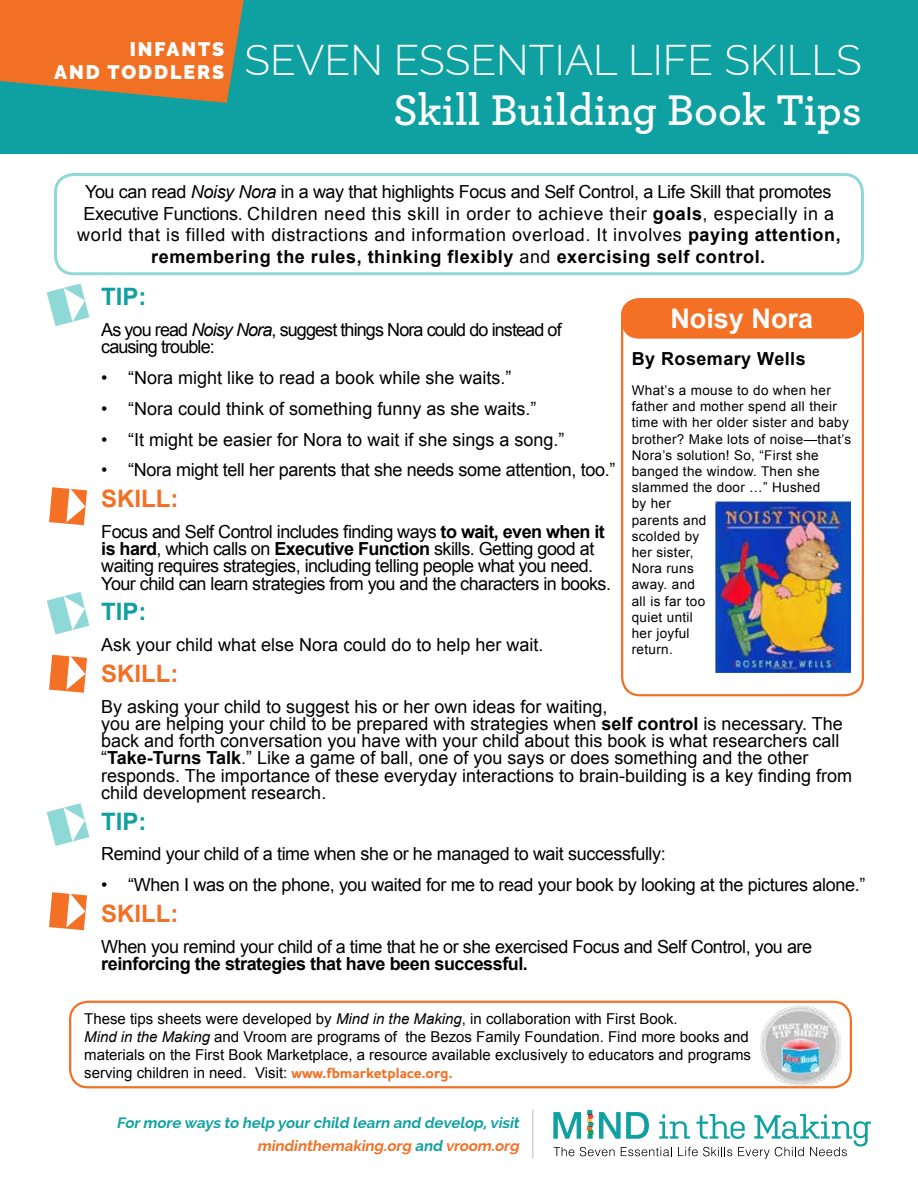
<style>
.page{position:relative;width:918px;height:1188px;background:#fff}
.page>*{position:absolute;margin:0;border:0;box-sizing:border-box;transform-origin:0 0}
.t1{font:600 45px "Archer Pro";color:#fff}
.t2{font:300 42px "Raleway";color:#fff}
.t3{font:700 27px "Arial";color:#fff}
.t4{font:700 24px "Arial";color:#f37024}
.t5{font:700 24px "Arial";color:#10a0a0}
.t6{font:900 19.5px "Raleway";letter-spacing:.1em;color:#fff}
.t7{font:18px/17.2px "Arial";color:#000}
.t8{font:18px/21.6px "Arial";letter-spacing:.03em;color:#000;text-align:center}
.t9{font:18px/17.2px "Arial";letter-spacing:-.03em;color:#000}
.t10{font:18px "Arial";letter-spacing:-.02em;color:#000}
.t11{font:18px "Arial";letter-spacing:-.025em;color:#000}
.t12{font:18px/17.2px "Arial";letter-spacing:-.05em;color:#000}
.t13{font:700 18px "Arial";letter-spacing:-.025em;color:#000}
.t14{font:700 18px "Arial";letter-spacing:.025em;color:#000}
.t15{font:15px/18px "Arial";color:#000}
.t16{font:italic 700 15px/22.5px "Raleway";color:#0fa1a1;text-align:right}
.t17{font:13.5px/16.2px "Arial";letter-spacing:.025em;color:#000}
.s1{font-style:italic}
.s2{font-weight:700}
.s3{font-family:"Houschka Pro";font-weight:700;color:#f37024}
.s4{color:#f27024}
</style>
<div class="page">
<svg style="left:553px;top:1110px;width:318px;height:49px"></svg>
<hr style="left:532px;top:1110px;width:1px;height:49px;background:#d1d3d4">
<div style="left:0;top:0;width:918px;height:154px;background:#0fa1a1"></div>
<svg style="left:0;top:0;width:244px;height:103px;background:#d37634"></svg>
<svg style="left:49px;top:487px;width:38px;height:38px"></svg>
<svg style="left:47px;top:283px;width:42px;height:43px"></svg>
<svg style="left:47px;top:592px;width:42px;height:42px"></svg>
<svg style="left:49px;top:655px;width:38px;height:38px"></svg>
<img style="left:760px;top:1005px;width:80px;height:80px">
<div style="left:69px;top:1001px;width:783px;height:87px;border:2px solid #f37024;border-radius:18px"></div>
<div style="left:54px;top:173px;width:810px;height:102px;border:3px solid #8fd8d8;border-radius:18px"></div>
<svg style="left:47px;top:803px;width:42px;height:43px"></svg>
<svg style="left:49px;top:892px;width:38px;height:38px"></svg>
<div style="left:621px;top:298px;width:243px;height:41px;background:#f37024;border-radius:18px"></div>
<div style="left:621px;top:298px;width:243px;height:398px;border:2px solid #f37024;border-radius:18px"></div>
<img style="left:716px;top:502px;width:134px;height:171px">
<p class="t6" style="left:130px;top:37px;width:96px">INFANTS</p>
<h2 class="t2" style="left:54px;top:36px;width:809px"><sub>AND</sub> <sub>TODDLERS</sub> SEVEN ESSENTIAL LIFE SKILLS</h2>
<h1 class="t1" style="left:393px;top:76px;width:470px">Skill Building Book Tips</h1>
<p class="t8" style="left:77px;top:181px;width:765px">You can read <span class="s1">Noisy Nora</span> in a way that highlights Focus and Self Control, a Life Skill that promotes Executive Functions. Children need this skill in order to achieve their <span class="s2">goals</span>, especially in a world that is filled with distractions and information overload. It involves <span class="s2">paying attention, remembering the rules, thinking flexibly</span> and <span class="s2">exercising self control.</span></p>
<h3 class="t5" style="left:101px;top:281px;width:47px">TIP:</h3>
<p class="t12" style="left:101px;top:321px;width:462px">As you read <span class="s1">Noisy Nora</span>, suggest things Nora could do instead of causing trouble:</p>
<p class="t7" style="left:101px;top:369px;width:412px">• “Nora might like to read a book while she waits.”</p>
<p class="t7" style="left:101px;top:400px;width:437px">• “Nora could think of something funny as she waits.”</p>
<p class="t7" style="left:101px;top:431px;width:465px">• “It might be easier for Nora to wait if she sings a song.”</p>
<p class="t10" style="left:101px;top:458px;width:516px">• “Nora might tell her parents that she needs some attention, too.”</p>
<h3 class="t4" style="left:101px;top:483px;width:79px">SKILL:</h3>
<p class="t9" style="left:101px;top:523px;width:511px">Focus and Self Control includes finding ways <span class="s2">to wait, even when it is hard</span>, which calls on <span class="s2">Executive Function</span> skills. Getting good at waiting requires strategies, including telling people what you need.<br>Your child can learn strategies from you and the characters in books.</p>
<h3 class="t5" style="left:101px;top:596px;width:47px">TIP:</h3>
<p class="t7" style="left:101px;top:636px;width:444px">Ask your child what else Nora could do to help her wait.</p>
<h3 class="t4" style="left:101px;top:658px;width:79px">SKILL:</h3>
<p class="t7" style="left:101px;top:698px;width:753px">By asking your child to suggest his or her own ideas for waiting,<br>you are helping your child to be prepared with strategies when <span class="s2">self control</span> is necessary. The back and forth conversation you have with your child about this book is what researchers call “<span class="s2">Take-Turns Talk</span>.” Like a game of ball, one of you says or does something and the other responds. The importance of these everyday interactions to brain-building is a key finding from child development research.</p>
<h3 class="t5" style="left:101px;top:805px;width:47px">TIP:</h3>
<p class="t10" style="left:101px;top:842px;width:566px">Remind your child of a time when she or he managed to wait successfully:</p>
<p class="t10" style="left:101px;top:873px;width:766px">• “When I was on the phone, you waited for me to read your book by looking at the pictures alone.”</p>
<h3 class="t4" style="left:101px;top:898px;width:79px">SKILL:</h3>
<p class="t11" style="left:101px;top:935px;width:712px">When you remind your child of a time that he or she exercised Focus and Self Control, you are</p>
<p class="t13" style="left:101px;top:952px;width:428px">reinforcing the strategies that have been successful.</p>
<h3 class="t3" style="left:670px;top:301px;width:144px">Noisy Nora</h3>
<p class="t14" style="left:632px;top:347px;width:175px">By Rosemary Wells</p>
<p class="t17" style="left:632px;top:382px;width:221px">What’s a mouse to do when her father and mother spend all their time with her older sister and baby brother? Make lots of noise—that’s<br>Nora’s solution! So, “First she banged the window. Then she slammed the door …” Hushed<br>by her<br>parents and<br>scolded by<br>her sister,<br>Nora runs<br>away. and<br>all is far too<br>quiet until<br>her joyful<br>return.</p>
<p class="t15" style="left:84px;top:1010px;width:668px">These tips sheets were developed by <span class="s1">Mind in the Making</span>, in collaboration with First Book.<br><span class="s1">Mind in the Making</span> and Vroom are programs of the Bezos Family Foundation. Find more books and materials on the First Book Marketplace, a resource available exclusively to educators and programs serving children in need. Visit: <span class="s3">www.fbmarketplace.org.</span></p>
<p class="t16" style="left:117px;top:1112px;width:407px">Formore ways to help yourchild learn and develop,visit <span class="s4">mindinthemaking.org</span> and <span class="s4">vroom.org</span></p>
</div>
